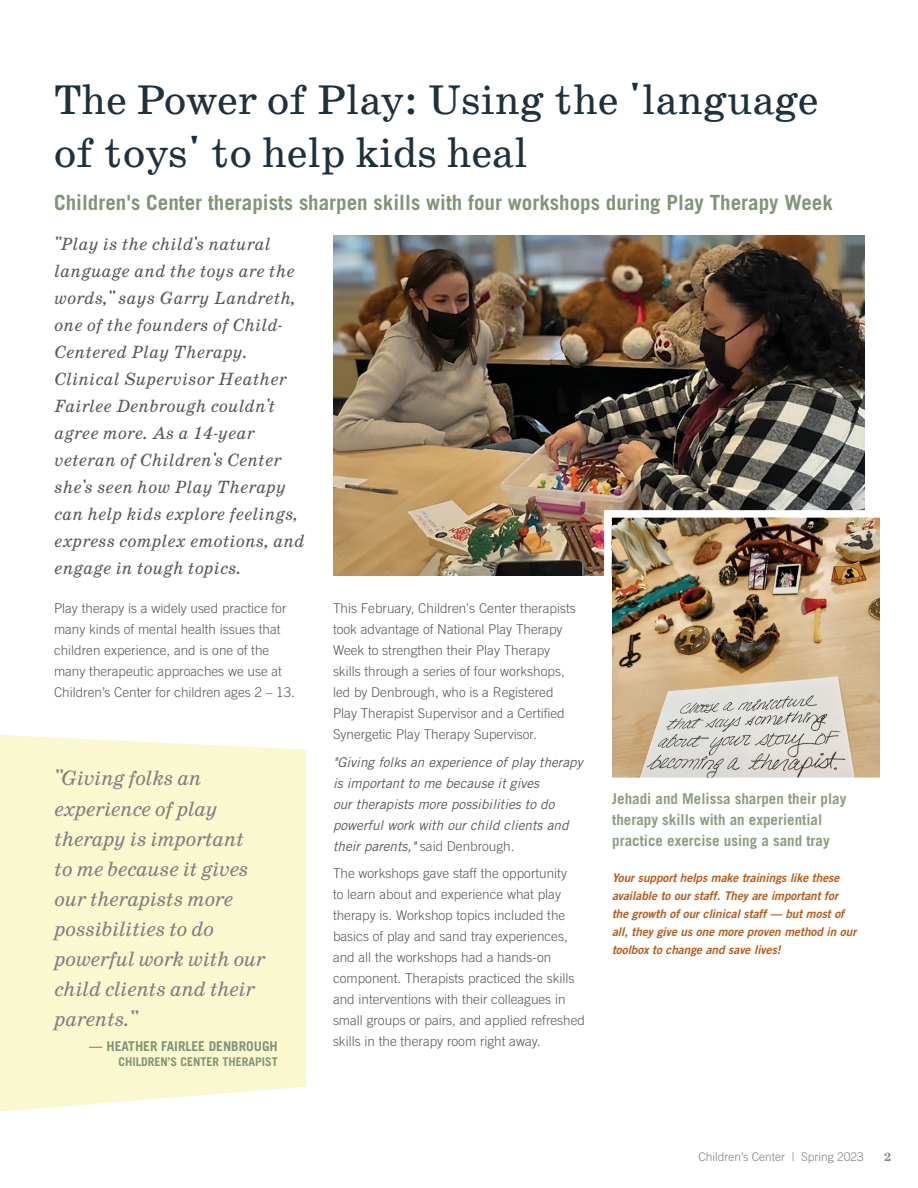
<style>
.page{position:relative;width:918px;height:1188px;background:#fff}
.page>*{position:absolute;margin:0;border:0;box-sizing:border-box;transform-origin:0 0}
.t1{font:42px/52.5px "School";color:#1d313e}
.t2{font:italic 21px/30px "School";letter-spacing:-.03em;color:#7f8080}
.t3{font:700 21px "Trade Gothic LT Std";color:#819576}
.t4{font:italic 18px/27px "School";color:#58595b}
.t5{font:700 15px/21px "Trade Gothic LT Std";color:#8c9d80}
.t6{font:300 13.5px/21px "Trade Gothic LT Std";color:#58595b}
.t7{font:italic 13.5px/21px "Trade Gothic LT Std";color:#58595b}
.t8{font:700 13.5px "Trade Gothic LT Std";color:#819576}
.t9{font:12px/18px "Trade Gothic LT Std Bd 2 Obl";color:#b95915}
.t10{font:300 12px "Trade Gothic LT Std";color:#7f8080}
.t11{font:700 12px "Trade Gothic LT Std";color:#819576}
.t12{font:700 12px "School";color:#7f8080}
.s1{font-weight:300;font-style:normal}
</style>
<div class="page">
<img style="left:333px;top:236px;width:531px;height:339px">
<div style="left:0;top:735px;width:306px;height:376px;background:#faf8cf"></div>
<img style="left:613px;top:519px;width:266px;height:257px">
<div style="left:604px;top:510px;width:284px;height:275px;border:8px solid #fff"></div>
<h1 class="t1" style="left:54px;top:74px;width:766px">The Power of Play: Using the 'language of toys' to help kids heal</h1>
<h2 class="t3" style="left:54px;top:190px;width:780px">Children's Center therapists sharpen skills with four workshops during Play Therapy Week</h2>
<p class="t4" style="left:54px;top:231px;width:252px">"Play is the child's natural language and the toys are the words," says Garry Landreth, one of the founders of Child-<br>Centered Play Therapy.<br>Clinical Supervisor Heather<br>Fairlee Denbrough couldn't agree more. As a 14-year veteran of Children's Center she's seen how Play Therapy can help kids explore feelings, express complex emotions, and engage in tough topics.</p>
<p class="t6" style="left:54px;top:597px;width:243px">Play therapy is a widely used practice for many kinds of mental health issues that children experience, and is one of the many therapeutic approaches we use at Children’s Center for children ages 2 – 13.</p>
<p class="t6" style="left:333px;top:597px;width:244px">This February, Children's Center therapists took advantage of National Play Therapy Week to strengthen their Play Therapy skills through a series of four workshops, led by Denbrough, who is a Registered Play Therapist Supervisor and a Certified Synergetic Play Therapy Supervisor.</p>
<p class="t7" style="left:333px;top:751px;width:251px">"Giving folks an experience of play therapy is important to me because it gives<br>our therapists more possibilities to do powerful work with our child clients and their parents," <span class="s1">said Denbrough.</span></p>
<p class="t6" style="left:333px;top:863px;width:254px">The workshops gave staff the opportunity<br>to learn about and experience what play therapy is. Workshop topics included the basics of play and sand tray experiences, and all the workshops had a hands-on component. Therapists practiced the skills and interventions with their colleagues in small groups or pairs, and applied refreshed skills in the therapy room right away.</p>
<p class="t9" style="left:612px;top:868px;width:246px">Your support helps make trainings like these available to our staff. They are important for the growth of our clinical staff — but most of all, they give us one more proven method in our toolbox to change and save lives!</p>
<h2 class="t2" style="left:54px;top:764px;width:212px">"Giving folks an experience of play therapy is important to me because it gives our therapists more possibilities to do powerful work with our child clients and their parents."</h2>
<p class="t8" style="left:89px;top:1038px;width:190px">— HEATHER FAIRLEE DENBROUGH</p>
<p class="t11" style="left:118px;top:1054px;width:161px">CHILDREN’S CENTER THERAPIST</p>
<p class="t5" style="left:612px;top:788px;width:236px">Jehadi and Melissa sharpen their play therapy skills with an experiential practice exercise using a sand tray</p>
<p class="t10" style="left:698px;top:1150px;width:167px">Children’s Center | Spring 2023</p>
<p class="t12" style="left:884px;top:1150px;width:8px">2</p>
</div>
